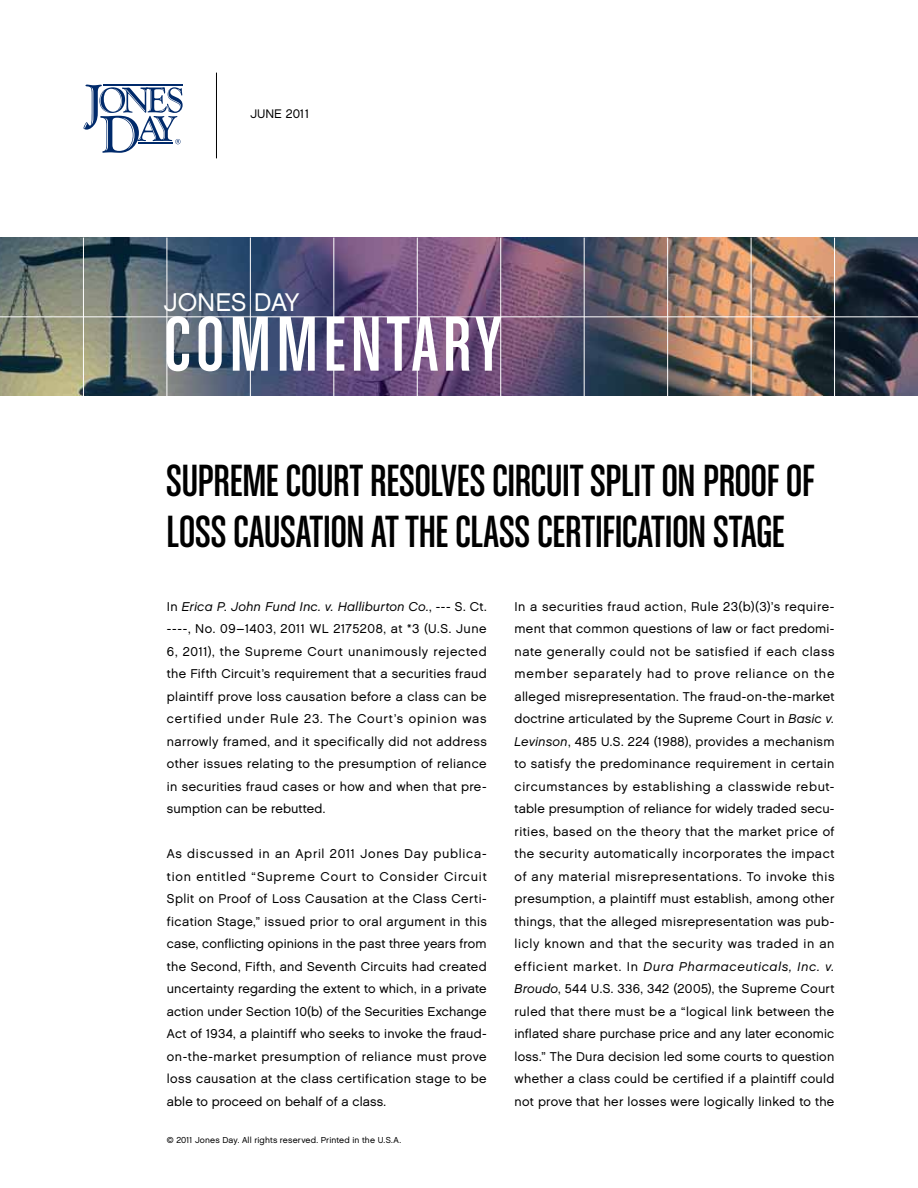
<style>
.page{position:relative;width:918px;height:1188px;background:#fff}
.page>*{position:absolute;margin:0;border:0;box-sizing:border-box;transform-origin:0 0}
.t1{font:82.5px "Chalet Comprime Cologne Sixty";letter-spacing:.055em;color:#fff}
.t2{font:48px/51px "Chalet Comprime Cologne Sixty";letter-spacing:-.015em;color:#000}
.t3{font:25.5px "Chalet London Nineteen Sixty";letter-spacing:-.005em;color:#fff}
.t4{font:12.75px/22.5px "Chalet London Nineteen Sixty";letter-spacing:.025em;color:#000;text-align:justify}
.t5{font:12.75px "Chalet Oblique London";letter-spacing:.025em;color:#000}
.t6{font:12.75px "Chalet Oblique London";letter-spacing:.055em;color:#000}
.t7{font:12.3px "Chalet London Nineteen Sixty";color:#000}
.t8{font:8.7px "Chalet London Nineteen Sixty";letter-spacing:.02em;color:#000}
.s1{font-family:"Chalet London Nineteen Sixty"}
.s2{font-family:"Chalet Oblique London"}
</style>
<div class="page">
<img style="left:0;top:237px;width:918px;height:158px">
<hr style="left:167px;top:238px;width:1px;height:160px;background:#fff">
<hr style="left:83px;top:238px;width:1px;height:160px;background:#fff">
<hr style="left:250px;top:238px;width:1px;height:160px;background:#fff">
<hr style="left:334px;top:238px;width:1px;height:160px;background:#fff">
<hr style="left:417px;top:238px;width:1px;height:160px;background:#fff">
<hr style="left:500px;top:238px;width:1px;height:160px;background:#fff">
<hr style="left:584px;top:238px;width:1px;height:160px;background:#fff">
<hr style="left:667px;top:238px;width:1px;height:160px;background:#fff">
<hr style="left:751px;top:238px;width:1px;height:160px;background:#fff">
<hr style="left:834px;top:238px;width:1px;height:160px;background:#fff">
<hr style="left:0;top:317px;width:918px;height:1px;background:#fff">
<hr style="left:216px;top:73px;width:1px;height:85px;background:#000">
<svg style="left:83px;top:85px;width:100px;height:68px"></svg>
<p class="t7" style="left:250px;top:106px;width:16px">June</p>
<p class="t7" style="left:286px;top:106px;width:25px">2011</p>
<h3 class="t3" style="left:164px;top:286px;width:137px">JONES DAY</h3>
<h1 class="t1" style="left:164px;top:299px;width:339px">COMMENTARY</h1>
<h2 class="t2" style="left:166px;top:454px;width:650px">SUPREME COURT RESOLVES CIRCUIT SPLIT ON PROOF OF<br>LOSS CAUSATION AT THE CLASS CERTIFICATION STAGE</h2>
<p class="t5" style="left:167px;top:598px;width:321px"><span class="s1">In</span> Erica P. John Fund Inc. v. Halliburton Co.<span class="s1">, --- S. Ct.</span></p>
<p class="t4" style="left:167px;top:617px;width:321px">----, No. 09–1403, 2011 WL 2175208, at *3 (U.S. June 6, 2011), the Supreme Court unanimously rejected the Fifth Circuit’s requirement that a securities fraud plaintiff prove loss causation before a class can be certified under Rule 23. The Court’s opinion was narrowly framed, and it specifically did not address other issues relating to the presumption of reliance in securities fraud cases or how and when that pre&shy;sumption can be rebutted.</p>
<p class="t4" style="left:167px;top:842px;width:321px">As discussed in an April 2011 Jones Day publica&shy;tion entitled “Supreme Court to Consider Circuit Split on Proof of Loss Causation at the Class Certi&shy;fication Stage,” issued prior to oral argument in this case, conflicting opinions in the past three years from the Second, Fifth, and Seventh Circuits had created uncertainty regarding the extent to which, in a private action under Section 10(b) of the Securities Exchange Act of 1934, a plaintiff who seeks to invoke the fraud&shy;on-the-market presumption of reliance must prove loss causation at the class certification stage to be able to proceed on behalf of a class.</p>
<p class="t8" style="left:167px;top:1134px;width:236px">© 2011 Jones Day. All rights reserved. Printed in the U.S.A.</p>
<p class="t4" style="left:515px;top:595px;width:321px">In a securities fraud action, Rule 23(b)(3)’s require&shy;ment that common questions of law or fact predomi&shy;nate generally could not be satisfied if each class member separately had to prove reliance on the alleged misrepresentation. The fraud-on-the-market doctrine articulated by the Supreme Court in <span class="s2">Basic v.<br>Levinson</span>, 485 U.S. 224 (1988), provides a mechanism to satisfy the predominance requirement in certain circumstances by establishing a classwide rebut&shy;table presumption of reliance for widely traded secu&shy;rities, based on the theory that the market price of the security automatically incorporates the impact of any material misrepresentations. To invoke this presumption, a plaintiff must establish, among other things, that the alleged misrepresentation was pub&shy;licly known and that the security was traded in an</p>
<p class="t6" style="left:515px;top:958px;width:321px"><span class="s1">efficient market. In</span> Dura Pharmaceuticals, Inc. v.</p>
<p class="t4" style="left:515px;top:977px;width:321px"><span class="s2">Broudo</span>, 544 U.S. 336, 342 (2005), the Supreme Court ruled that there must be a “logical link between the inflated share purchase price and any later economic loss.” The Dura decision led some courts to question whether a class could be certified if a plaintiff could not prove that her losses were logically linked to the</p>
</div>
